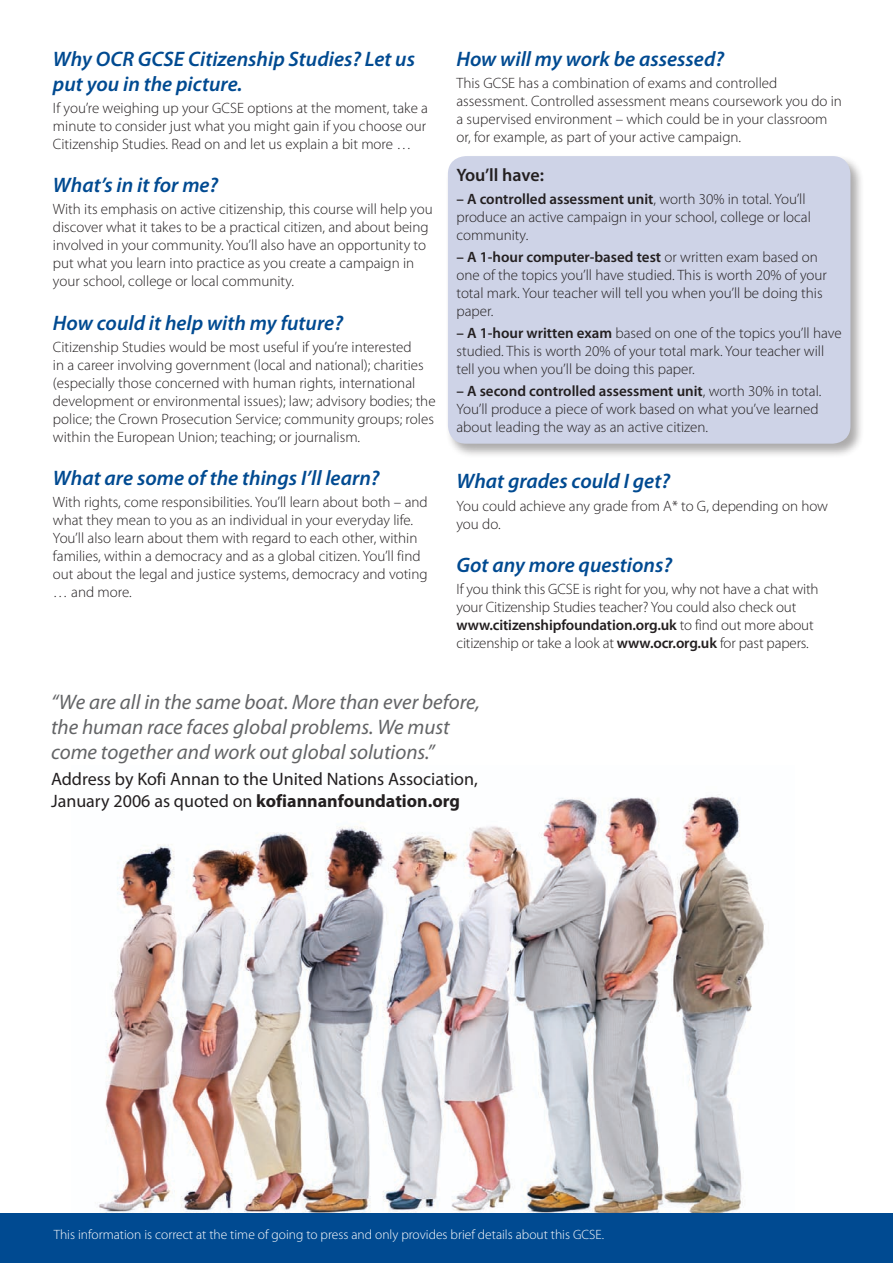
<style>
.page{position:relative;width:893px;height:1263px;background:#fff}
.page>*{position:absolute;margin:0;border:0;box-sizing:border-box;transform-origin:0 0}
.t1{font:italic 600 21px/25.2px "Myriad Pro";color:#004a91}
.t2{font:italic 21px/25.2px "Myriad Pro";color:#636466}
.t3{font:18px/21.6px "Myriad Pro";color:#231f20}
.t4{font:600 18px "Myriad Pro";letter-spacing:-.005em;color:#231f20}
.t5{font:300 15px/18px "Myriad Pro";color:#231f20}
.t6{font:300 13.5px "Myriad Pro";color:#fff}
.s1{font-weight:600}
.s2{font-weight:700}
</style>
<div class="page">
<img style="left:99px;top:796px;width:665px;height:417px">
<div style="left:446px;top:154px;width:419px;height:304px;background:#231f20;opacity:.38"></div>
<div style="left:448px;top:156px;width:402px;height:288px;background:#ced3e7;border-radius:18px"></div>
<div style="left:0;top:1213px;width:893px;height:50px;background:#004a91"></div>
<h1 class="t1" style="left:53px;top:45px;width:364px">Why OCR GCSE Citizenship Studies? Let us put you in the picture.</h1>
<p class="t5" style="left:53px;top:99px;width:377px">If you’re weighing up your GCSE options at the moment, take a minute to consider just what you might gain if you choose our<br>Citizenship Studies. Read on and let us explain a bit more …</p>
<h1 class="t1" style="left:53px;top:172px;width:167px">What’s in it for me?</h1>
<p class="t5" style="left:53px;top:201px;width:381px">With its emphasis on active citizenship, this course will help you discover what it takes to be a practical citizen, and about being involved in your community. You’ll also have an opportunity to put what you learn into practice as you create a campaign in your school, college or local community.</p>
<h1 class="t1" style="left:53px;top:309px;width:292px">How could it help with my future?</h1>
<p class="t5" style="left:53px;top:338px;width:384px">Citizenship Studies would be most useful if you’re interested<br>in a career involving government (local and national); charities (especially those concerned with human rights, international development or environmental issues); law; advisory bodies; the police; the Crown Prosecution Service; community groups; roles within the European Union; teaching; or journalism.</p>
<h1 class="t1" style="left:53px;top:465px;width:328px">What are some of the things I’ll learn?</h1>
<p class="t5" style="left:53px;top:494px;width:376px">With rights, come responsibilities. You’ll learn about both – and what they mean to you as an individual in your everyday life.<br>You’ll also learn about them with regard to each other, within families, within a democracy and as a global citizen. You’ll find out about the legal and justice systems, democracy and voting … and more.</p>
<h1 class="t1" style="left:456px;top:45px;width:269px">How will my work be assessed?</h1>
<p class="t5" style="left:456px;top:74px;width:387px">This GCSE has a combination of exams and controlled assessment. Controlled assessment means coursework you do in a supervised environment – which could be in your classroom or, for example, as part of your active campaign.</p>
<p class="t4" style="left:456px;top:164px;width:89px">You’ll have:</p>
<p class="t5" style="left:456px;top:190px;width:356px"><span class="s1">– A controlled assessment unit</span>, worth 30% in total. You’ll produce an active campaign in your school, college or local community.</p>
<p class="t5" style="left:456px;top:248px;width:372px"><span class="s1">– A 1-hour computer-based test</span> or written exam based on one of the topics you’ll have studied. This is worth 20% of your total mark. Your teacher will tell you when you’ll be doing this paper.</p>
<p class="t5" style="left:456px;top:324px;width:387px"><span class="s1">– A 1-hour written exam</span> based on one of the topics you’ll have studied. This is worth 20% of your total mark. Your teacher will tell you when you’ll be doing this paper.</p>
<p class="t5" style="left:456px;top:383px;width:366px"><span class="s1">– A second controlled assessment unit</span>, worth 30% in total.<br>You’ll produce a piece of work based on what you’ve learned about leading the way as an active citizen.</p>
<h1 class="t1" style="left:456px;top:468px;width:215px">What grades could I get?</h1>
<p class="t5" style="left:456px;top:497px;width:373px">You could achieve any grade from A* to G, depending on how you do.</p>
<h1 class="t1" style="left:456px;top:552px;width:217px">Got any more questions?</h1>
<p class="t5" style="left:456px;top:580px;width:364px">If you think this GCSE is right for you, why not have a chat with your Citizenship Studies teacher? You could also check out <span class="s1">www.citizenshipfoundation.org.uk</span> to find out more about citizenship or take a look at <span class="s1">www.ocr.org.uk</span> for past papers.</p>
<h1 class="t2" style="left:51px;top:689px;width:430px">“We are all in the same boat. More than ever before, the human race faces global problems. We must come together and work out global solutions.”</h1>
<p class="t3" style="left:51px;top:768px;width:428px">Address by Kofi Annan to the United Nations Association,<br>January 2006 as quoted on <span class="s2">kofiannanfoundation.org</span></p>
<p class="t6" style="left:54px;top:1227px;width:552px">This information is correct at the time of going to press and only provides brief details about this GCSE.</p>
</div>
